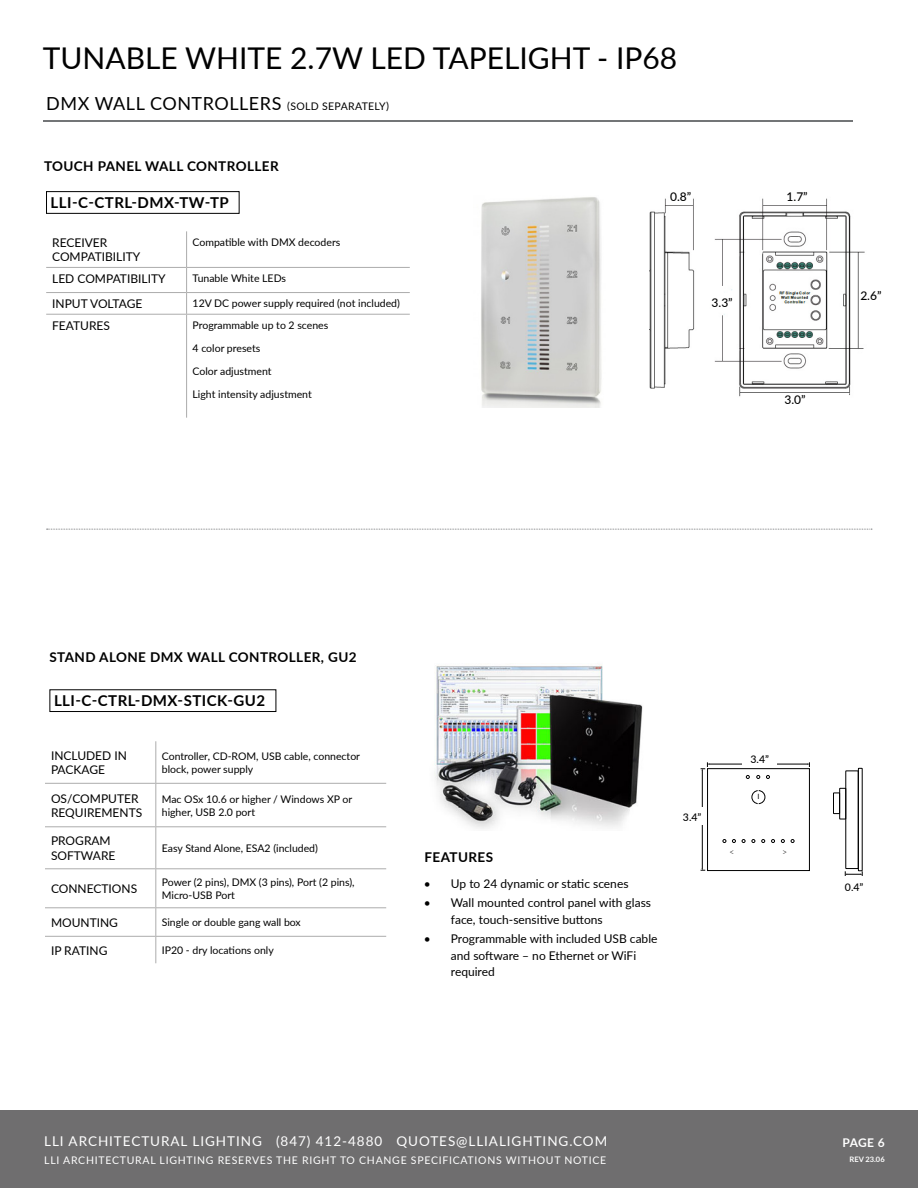
<style>
.page{position:relative;width:918px;height:1188px;background:#fff}
.page>*{position:absolute;margin:0;border:0;box-sizing:border-box;transform-origin:0 0}
.t1{font:30px "Lato";color:#000}
.t2{font:18px "Lato";letter-spacing:.03em;color:#000}
.t3{font:700 15px "Lato";letter-spacing:.03em;color:#000}
.t4{font:700 13.5px "Lato";letter-spacing:.03em;color:#000}
.t5{font:13.5px "Lato";letter-spacing:.07em;color:#fff}
.t6{font:12px/14.4px "Lato";color:#000}
.t7{font:500 12px "Lato";color:#000}
.t8{font:700 12px "Lato";color:#fff}
.t9{font:10.5px/12.6px "Lato";color:#000}
.t10{font:10.5px "Lato";letter-spacing:.07em;color:#fff}
.t11{font:500 10.5px "Lato";color:#000}
.t12{font:700 7.5px "Lato";color:#fff}
.t13{font:7.2px "Lato";color:#000}
.t14{font:7.2px "Minion Pro";color:#000}
.s1{font-size:10.5px}
</style>
<div class="page">
<div style="left:0;top:1110px;width:918px;height:78px;background:#6f6e6f"></div>
<img style="left:434px;top:665px;width:209px;height:164px">
<hr style="left:43px;top:120px;width:810px;height:2px;background:#737577">
<div style="left:50px;top:689px;width:226px;height:23px;border:1px solid #000"></div>
<hr style="left:155px;top:741px;width:1px;height:42px;background:#acacac">
<hr style="left:45px;top:783px;width:111px;height:1px;background:#acacac">
<hr style="left:156px;top:783px;width:230px;height:1px;background:#acacac">
<hr style="left:155px;top:784px;width:1px;height:42px;background:#acacac">
<hr style="left:45px;top:826px;width:111px;height:1px;background:#acacac">
<hr style="left:156px;top:826px;width:230px;height:1px;background:#acacac">
<hr style="left:155px;top:827px;width:1px;height:41px;background:#acacac">
<hr style="left:45px;top:868px;width:111px;height:1px;background:#acacac">
<hr style="left:156px;top:868px;width:230px;height:1px;background:#acacac">
<hr style="left:155px;top:869px;width:1px;height:38px;background:#acacac">
<hr style="left:45px;top:907px;width:111px;height:1px;background:#acacac">
<hr style="left:156px;top:907px;width:230px;height:1px;background:#acacac">
<hr style="left:45px;top:936px;width:111px;height:1px;background:#acacac">
<hr style="left:156px;top:936px;width:230px;height:1px;background:#acacac">
<svg style="left:155px;top:908px;width:1px;height:55px"></svg>
<div style="left:858px;top:768px;width:4px;height:103px;border:1px solid #000"></div>
<div style="left:846px;top:771px;width:12px;height:98px;border:1px solid #000"></div>
<div style="left:840px;top:788px;width:6px;height:31px;border:1px solid #000"></div>
<div style="left:833px;top:793px;width:7px;height:21px;border:1px solid #000"></div>
<svg style="left:845px;top:871px;width:18px;height:5px"></svg>
<div style="left:707px;top:769px;width:103px;height:102px;border:1px solid #000"></div>
<svg style="left:746px;top:775px;width:3px;height:4px"></svg>
<svg style="left:757px;top:775px;width:3px;height:4px"></svg>
<svg style="left:766px;top:775px;width:4px;height:4px"></svg>
<div style="left:752px;top:790px;width:13px;height:14px;border:1px solid #000;border-radius:50%"></div>
<svg style="left:732px;top:839px;width:4px;height:4px"></svg>
<svg style="left:762px;top:839px;width:3px;height:4px"></svg>
<svg style="left:771px;top:839px;width:4px;height:4px"></svg>
<svg style="left:781px;top:839px;width:4px;height:4px"></svg>
<hr style="left:709px;top:764px;width:99px;height:1px;background:#000">
<hr style="left:702px;top:770px;width:1px;height:99px;background:#000">
<svg style="left:701px;top:762px;width:8px;height:9px"></svg>
<div style="left:742px;top:751px;width:35px;height:16px;background:#fff"></div>
<div style="left:680px;top:808px;width:25px;height:17px;background:#fff"></div>
<div style="left:46px;top:191px;width:194px;height:23px;border:1px solid #000"></div>
<hr style="left:186px;top:231px;width:1px;height:36px;background:#acacac">
<hr style="left:46px;top:267px;width:141px;height:1px;background:#acacac">
<hr style="left:187px;top:267px;width:223px;height:1px;background:#acacac">
<hr style="left:46px;top:292px;width:141px;height:1px;background:#acacac">
<hr style="left:187px;top:292px;width:223px;height:1px;background:#acacac">
<svg style="left:186px;top:268px;width:1px;height:46px"></svg>
<hr style="left:46px;top:314px;width:141px;height:1px;background:#acacac">
<hr style="left:187px;top:314px;width:223px;height:1px;background:#acacac">
<hr style="left:186px;top:315px;width:1px;height:103px;background:#acacac">
<img style="left:650px;top:198px;width:215px;height:199px">
<div style="left:670px;top:188px;width:22px;height:17px;background:#fff"></div>
<div style="left:786px;top:188px;width:22px;height:16px;background:#fff"></div>
<div style="left:711px;top:294px;width:22px;height:16px;background:#fff"></div>
<div style="left:860px;top:287px;width:22px;height:17px;background:#fff"></div>
<div style="left:784px;top:394px;width:22px;height:11px;background:#fff"></div>
<img style="left:481px;top:197px;width:121px;height:210px">
<svg style="left:47px;top:529px;width:825px;height:1px"></svg>
<h1 class="t1" style="left:43px;top:37px;width:636px">TUNABLE WHITE 2.7W LED TAPELIGHT - IP68</h1>
<h2 class="t2" style="left:46px;top:91px;width:344px">DMX WALL CONTROLLERS <span class="s1">(SOLD SEPARATELY)</span></h2>
<p class="t4" style="left:44px;top:157px;width:236px">TOUCH PANEL WALL CONTROLLER</p>
<h3 class="t3" style="left:51px;top:191px;width:180px">LLI-C-CTRL-DMX-TW-TP</h3>
<p class="t6" style="left:52px;top:235px;width:90px">RECEIVER<br>COMPATIBILITY</p>
<p class="t9" style="left:193px;top:235px;width:149px">Compatible with DMX decoders</p>
<p class="t6" style="left:52px;top:271px;width:115px">LED COMPATIBILITY</p>
<p class="t9" style="left:193px;top:271px;width:95px">Tunable White LEDs</p>
<p class="t6" style="left:52px;top:296px;width:92px">INPUT VOLTAGE</p>
<p class="t9" style="left:193px;top:296px;width:209px">12V DC power supply required (not included)</p>
<p class="t6" style="left:52px;top:318px;width:59px">FEATURES</p>
<p class="t9" style="left:193px;top:318px;width:137px">Programmable up to 2 scenes</p>
<p class="t9" style="left:193px;top:341px;width:69px">4 color presets</p>
<p class="t9" style="left:193px;top:365px;width:81px">Color adjustment</p>
<p class="t9" style="left:193px;top:388px;width:121px">Light intensity adjustment</p>
<p class="t7" style="left:670px;top:188px;width:23px">0.8”</p>
<p class="t7" style="left:787px;top:188px;width:23px">1.7”</p>
<p class="t7" style="left:712px;top:294px;width:23px">3.3”</p>
<p class="t7" style="left:784px;top:391px;width:23px">3.0”</p>
<p class="t7" style="left:860px;top:287px;width:23px">2.6”</p>
<p class="t4" style="left:50px;top:647px;width:309px">STAND ALONE DMX WALL CONTROLLER, GU2</p>
<h3 class="t3" style="left:54px;top:690px;width:213px">LLI-C-CTRL-DMX-STICK-GU2</h3>
<p class="t6" style="left:51px;top:748px;width:77px">INCLUDED IN<br>PACKAGE</p>
<p class="t9" style="left:162px;top:750px;width:200px">Controller, CD-ROM, USB cable, connector block, power supply</p>
<p class="t6" style="left:51px;top:791px;width:93px">OS/COMPUTER<br>REQUIREMENTS</p>
<p class="t9" style="left:162px;top:792px;width:192px">Mac OSx 10.6 or higher / Windows XP or higher, USB 2.0 port</p>
<p class="t6" style="left:51px;top:833px;width:66px">PROGRAM<br>SOFTWARE</p>
<p class="t9" style="left:162px;top:841px;width:158px">Easy Stand Alone, ESA2 (included)</p>
<p class="t6" style="left:51px;top:881px;width:88px">CONNECTIONS</p>
<p class="t9" style="left:162px;top:876px;width:194px">Power (2 pins), DMX (3 pins), Port (2 pins),<br>Micro-USB Port</p>
<p class="t6" style="left:51px;top:915px;width:69px">MOUNTING</p>
<p class="t9" style="left:162px;top:916px;width:141px">Single or double gang wall box</p>
<p class="t6" style="left:51px;top:943px;width:58px">IP RATING</p>
<p class="t9" style="left:162px;top:943px;width:114px">IP20 - dry locations only</p>
<p class="t11" style="left:750px;top:752px;width:20px">3.4”</p>
<p class="t4" style="left:424px;top:847px;width:70px">FEATURES</p>
<p class="t11" style="left:683px;top:809px;width:20px">3.4”</p>
<p class="t14" style="left:730px;top:846px;width:6px">&lt;</p>
<p class="t13" style="left:757px;top:792px;width:4px">I</p>
<p class="t6" style="left:424px;top:876px;width:206px">• Up to 24 dynamic or static scenes</p>
<p class="t11" style="left:845px;top:879px;width:20px">0.4”</p>
<p class="t6" style="left:451px;top:894px;width:202px;line-height:16.5px;text-indent:-27px">• Wall mounted control panel with glass face, touch-sensitive buttons</p>
<p class="t6" style="left:451px;top:930px;width:208px;line-height:16.5px;text-indent:-27px">• Programmable with included USB cable and software – no Ethernet or WiFi required</p>
<p class="t5" style="left:44px;top:1131px;width:565px">LLI ARCHITECTURAL LIGHTING (847) 412-4880 QUOTES@LLIALIGHTING.COM</p>
<p class="t10" style="left:44px;top:1153px;width:564px">LLI ARCHITECTURAL LIGHTING RESERVES THE RIGHT TO CHANGE SPECIFICATIONS WITHOUT NOTICE</p>
<p class="t8" style="left:843px;top:1134px;width:44px">PAGE 6</p>
<p class="t12" style="left:850px;top:1154px;width:37px">REV 23.06</p>
</div>
